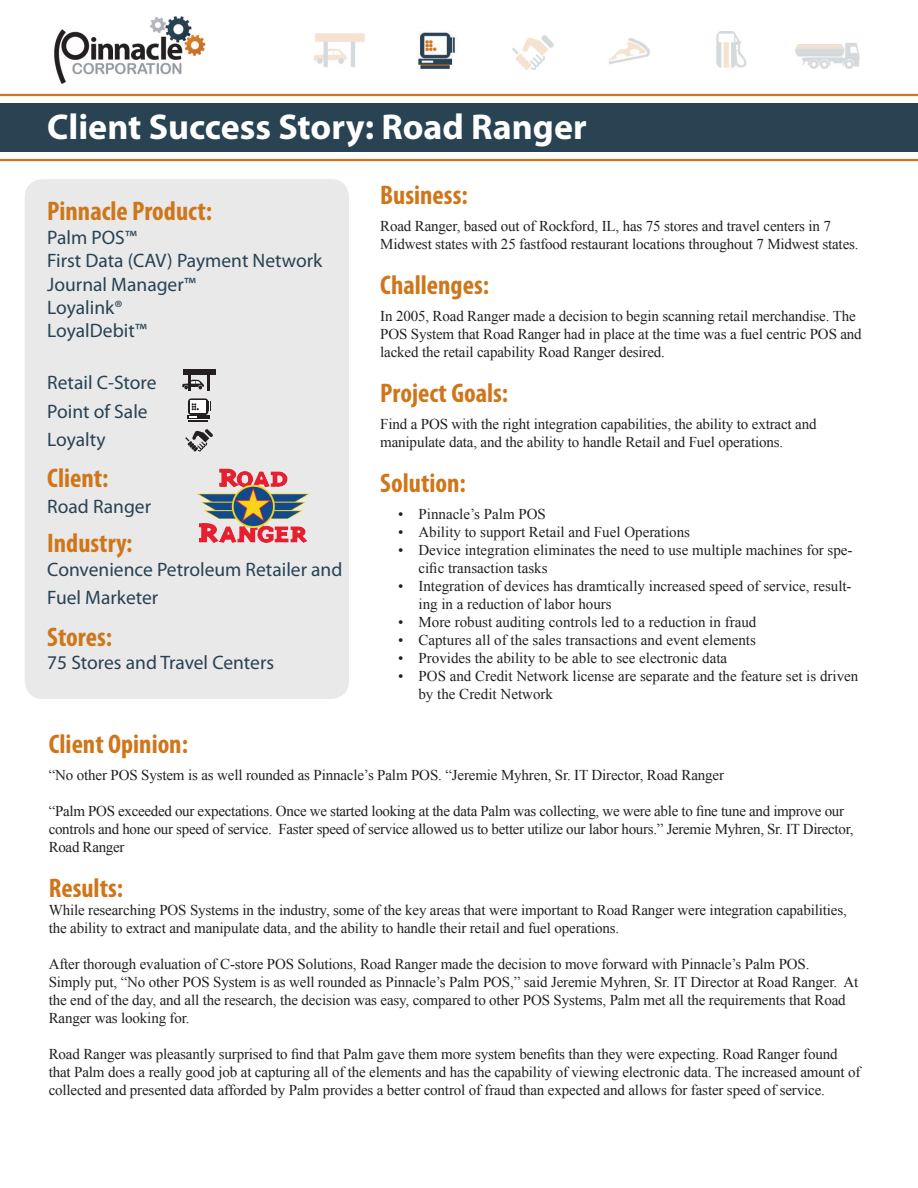
<style>
.page{position:relative;width:918px;height:1188px;background:#fff}
.page>*{position:absolute;margin:0;border:0;box-sizing:border-box;transform-origin:0 0}
.t1{font:700 36px "Myriad Pro";color:#fff}
.t2{font:700 condensed 27px "Myriad Pro";color:#cf761a}
.t3{font:19.5px/23.4px "Myriad Pro";color:#284252}
.t4{font:15px/18px "Times New Roman";letter-spacing:-.01em;color:#231f20}
</style>
<div class="page">
<div style="left:25px;top:179px;width:324px;height:520px;background:#e9e9e9;border-radius:18px"></div>
<svg style="left:188px;top:398px;width:20px;height:17px"></svg>
<hr style="left:187px;top:416px;width:22px;height:3px;background:#231f20">
<hr style="left:188px;top:419px;width:20px;height:3px;background:#231f20">
<svg style="left:188px;top:401px;width:23px;height:19px"></svg>
<svg style="left:185px;top:429px;width:28px;height:23px"></svg>
<svg style="left:182px;top:375px;width:22px;height:16px"></svg>
<hr style="left:207px;top:372px;width:3px;height:19px;background:#231f20">
<div style="left:183px;top:370px;width:33px;height:5px;background:#231f20"></div>
<img style="left:196px;top:468px;width:115px;height:75px">
<div style="left:0;top:103px;width:918px;height:49px;background:#294353"></div>
<img style="left:418px;top:32px;width:38px;height:37px">
<img style="left:55px;top:17px;width:151px;height:66px">
<hr style="left:0;top:94px;width:918px;height:2px;background:#cf761a">
<hr style="left:0;top:159px;width:918px;height:2px;background:#cf761a">
<svg style="left:314px;top:33px;width:51px;height:34px"></svg>
<h1 class="t1" style="left:47px;top:103px;width:541px">Client Success Story: Road Ranger</h1>
<h2 class="t2" style="left:47px;top:195px;width:166px">Pinnacle Product:</h2>
<h3 class="t3" style="left:47px;top:225px;width:277px">Palm POS™<br>First Data (CAV) Payment Network<br>Journal Manager™<br>Loyalink®<br>LoyalDebit™</h3>
<h3 class="t3" style="left:47px;top:368px;width:111px;line-height:28.5px">Retail C-Store<br>Point of Sale<br>Loyalty</h3>
<h2 class="t2" style="left:47px;top:462px;width:63px">Client:</h2>
<h3 class="t3" style="left:47px;top:494px;width:105px">Road Ranger</h3>
<h2 class="t2" style="left:47px;top:526px;width:87px">Industry:</h2>
<h3 class="t3" style="left:47px;top:554px;width:297px;line-height:28.8px">Convenience Petroleum Retailer and<br>Fuel Marketer</h3>
<h2 class="t2" style="left:47px;top:620px;width:66px">Stores:</h2>
<h3 class="t3" style="left:47px;top:650px;width:228px">75 Stores and Travel Centers</h3>
<h2 class="t2" style="left:380px;top:178px;width:89px">Business:</h2>
<p class="t4" style="left:380px;top:217px;width:480px">Road Ranger, based out of Rockford, IL, has 75 stores and travel centers in 7<br>Midwest states with 25 fastfood restaurant locations throughout 7 Midwest states.</p>
<h2 class="t2" style="left:380px;top:268px;width:110px">Challenges:</h2>
<p class="t4" style="left:380px;top:307px;width:483px">In 2005, Road Ranger made a decision to begin scanning retail merchandise. The<br>POS System that Road Ranger had in place at the time was a fuel centric POS and lacked the retail capability Road Ranger desired.</p>
<h2 class="t2" style="left:380px;top:376px;width:129px">Project Goals:</h2>
<p class="t4" style="left:380px;top:415px;width:438px">Find a POS with the right integration capabilities, the ability to extract and manipulate data, and the ability to handle Retail and Fuel operations.</p>
<h2 class="t2" style="left:380px;top:466px;width:87px">Solution:</h2>
<p class="t4" style="left:398px;top:505px;width:149px">• Pinnacle’s Palm POS</p>
<p class="t4" style="left:398px;top:523px;width:293px">• Ability to support Retail and Fuel Operations</p>
<p class="t4" style="left:418px;top:541px;width:436px;text-indent:-20px">• Device integration eliminates the need to use multiple machines for spe&shy;cific transaction tasks</p>
<p class="t4" style="left:418px;top:577px;width:435px;text-indent:-20px">• Integration of devices has dramtically increased speed of service, result&shy;ing in a reduction of labor hours</p>
<p class="t4" style="left:398px;top:613px;width:360px">• More robust auditing controls led to a reduction in fraud</p>
<p class="t4" style="left:398px;top:631px;width:359px">• Captures all of the sales transactions and event elements</p>
<p class="t4" style="left:398px;top:649px;width:330px">• Provides the ability to be able to see electronic data</p>
<p class="t4" style="left:418px;top:667px;width:441px;text-indent:-20px">• POS and Credit Network license are separate and the feature set is driven by the Credit Network</p>
<h2 class="t2" style="left:49px;top:727px;width:141px">Client Opinion:</h2>
<p class="t4" style="left:49px;top:766px;width:677px">“No other POS System is as well rounded as Pinnacle’s Palm POS. “Jeremie Myhren, Sr. IT Director, Road Ranger</p>
<p class="t4" style="left:49px;top:802px;width:806px">“Palm POS exceeded our expectations. Once we started looking at the data Palm was collecting, we were able to fine tune and improve our controls and hone our speed of service. Faster speed of service allowed us to better utilize our labor hours.” Jeremie Myhren, Sr. IT Director,<br>Road Ranger</p>
<h2 class="t2" style="left:49px;top:871px;width:76px">Results:</h2>
<p class="t4" style="left:49px;top:901px;width:800px">While researching POS Systems in the industry, some of the key areas that were important to Road Ranger were integration capabilities, the ability to extract and manipulate data, and the ability to handle their retail and fuel operations.</p>
<p class="t4" style="left:49px;top:955px;width:811px">After thorough evaluation of C-store POS Solutions, Road Ranger made the decision to move forward with Pinnacle’s Palm POS.<br>Simply put, “No other POS System is as well rounded as Pinnacle’s Palm POS,” said Jeremie Myhren, Sr. IT Director at Road Ranger. At the end of the day, and all the research, the decision was easy, compared to other POS Systems, Palm met all the requirements that Road Ranger was looking for.</p>
<p class="t4" style="left:49px;top:1045px;width:813px">Road Ranger was pleasantly surprised to find that Palm gave them more system benefits than they were expecting. Road Ranger found that Palm does a really good job at capturing all of the elements and has the capability of viewing electronic data. The increased amount of collected and presented data afforded by Palm provides a better control of fraud than expected and allows for faster speed of service.</p>
</div>
